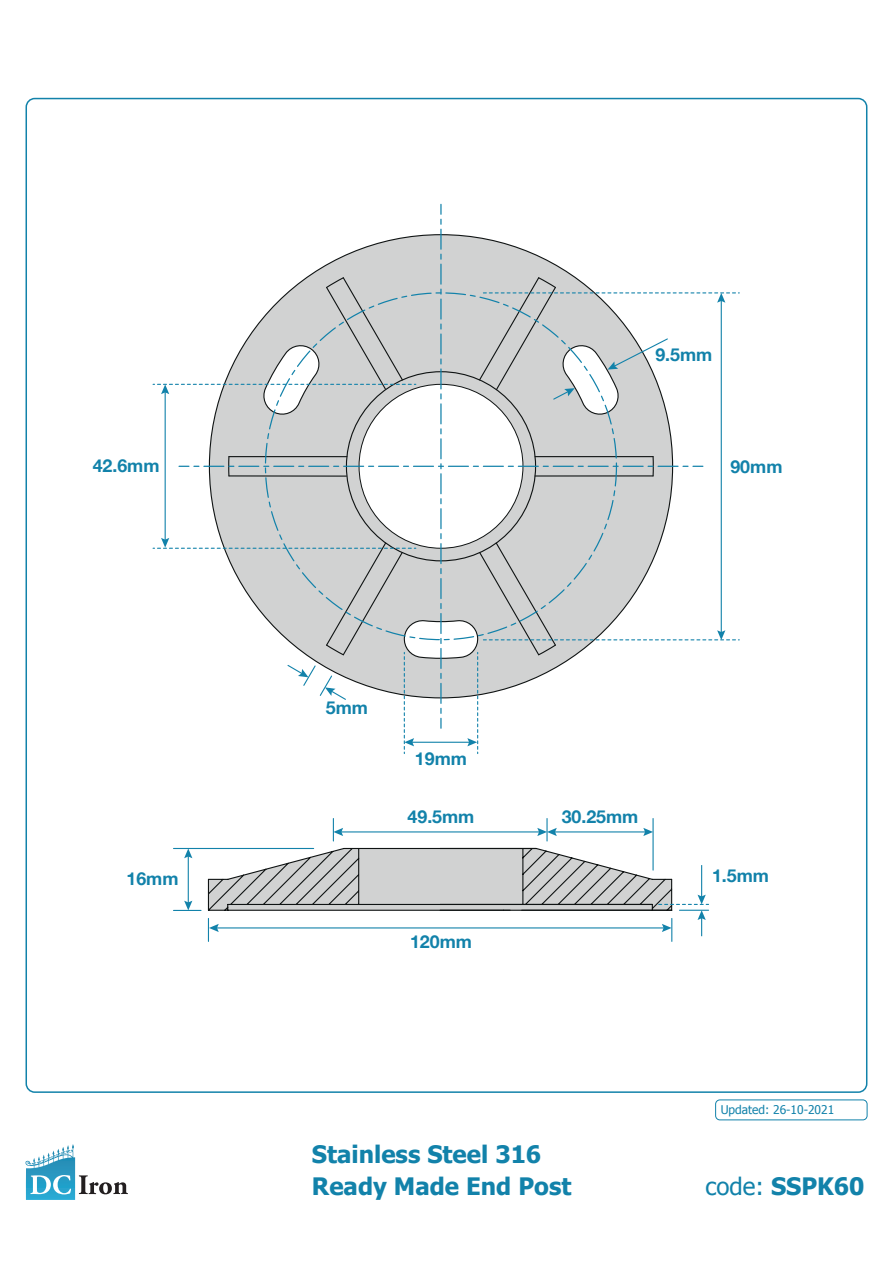
<style>
.page{position:relative;width:893px;height:1263px;background:#fff}
.page>*{position:absolute;margin:0;border:0;box-sizing:border-box;transform-origin:0 0}
.Product_Name{font:700 24px/31.5px "Tahoma";color:#1282aa}
.t1{font:700 17.85px "Helvetica Neue";color:#1282aa}
.Product_Name-2{font:12px "Tahoma";color:#1282aa}
.s1{font-weight:400}
</style>
<div class="page">
<div style="left:715px;top:1099px;width:152px;height:21px;border:1px solid #1282aa;border-radius:4px"></div>
<hr style="left:188px;top:855px;width:1px;height:49px;background:#1282aa">
<svg style="left:184px;top:849px;width:8px;height:9px"></svg>
<hr style="left:174px;top:848px;width:140px;height:1px;background:#1282aa">
<svg style="left:174px;top:901px;width:27px;height:10px"></svg>
<hr style="left:340px;top:831px;width:200px;height:1px;background:#1282aa">
<hr style="left:554px;top:831px;width:92px;height:1px;background:#1282aa">
<svg style="left:643px;top:828px;width:9px;height:8px"></svg>
<svg style="left:537px;top:828px;width:20px;height:8px"></svg>
<svg style="left:333px;top:818px;width:10px;height:23px"></svg>
<hr style="left:546px;top:818px;width:2px;height:23px;background:#1282aa">
<hr style="left:652px;top:818px;width:2px;height:52px;background:#1282aa">
<svg style="left:207px;top:847px;width:502px;height:94px"></svg>
<hr style="left:679px;top:910px;width:30px;height:1px;background:#1282aa">
<svg style="left:153px;top:204px;width:586px;height:549px"></svg>
<svg style="left:38px;top:1144px;width:35px;height:19px"></svg>
<svg style="left:30px;top:1175px;width:41px;height:19px"></svg>
<svg style="left:79px;top:1175px;width:49px;height:19px"></svg>
<p class="t1" style="left:655px;top:341px;width:58px">9.5mm</p>
<p class="t1" style="left:93px;top:452px;width:68px">42.6mm</p>
<p class="t1" style="left:730px;top:453px;width:54px">90mm</p>
<p class="t1" style="left:126px;top:864px;width:54px">16mm</p>
<p class="t1" style="left:326px;top:693px;width:44px">5mm</p>
<p class="t1" style="left:415px;top:745px;width:54px">19mm</p>
<p class="t1" style="left:408px;top:802px;width:68px">49.5mm</p>
<p class="t1" style="left:410px;top:927px;width:63px">120mm</p>
<p class="t1" style="left:562px;top:802px;width:78px">30.25mm</p>
<p class="Product_Name" style="left:312px;top:1137px;width:261px">Stainless Steel 316<br>Ready Made End Post</p>
<p class="t1" style="left:712px;top:861px;width:58px">1.5mm</p>
<p class="Product_Name-2" style="left:721px;top:1101px;width:115px">Updated: 26-10-2021</p>
<p class="Product_Name" style="left:705px;top:1169px;width:160px"><span class="s1">code:</span> SSPK60</p>
</div>
